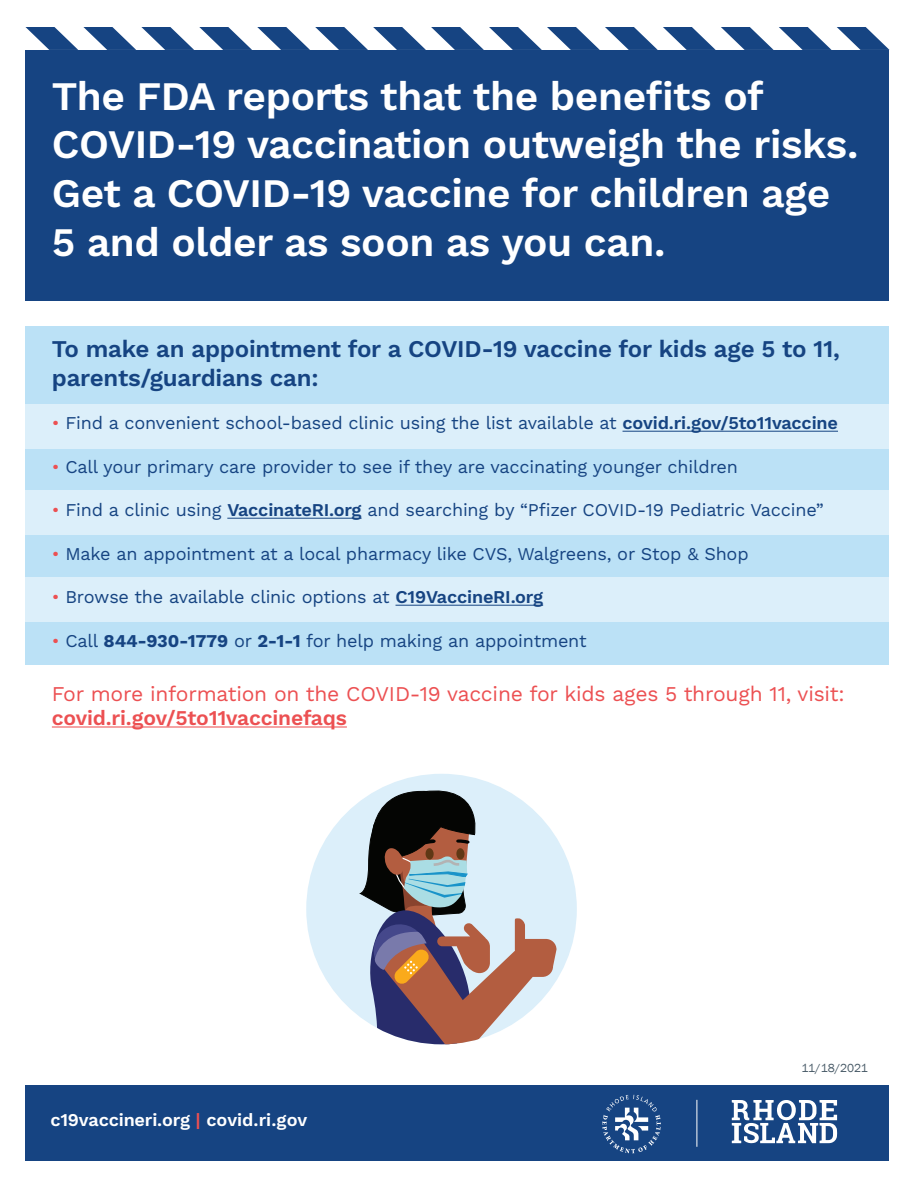
<style>
.page{position:relative;width:918px;height:1188px;background:#fff}
.page>*{position:absolute;margin:0;border:0;box-sizing:border-box;transform-origin:0 0}
.t1{font:600 40.5px/48.6px "Work Sans";letter-spacing:-.01em;color:#fff}
.t2{font:600 24px/28.8px "Work Sans";letter-spacing:-.01em;color:#164482}
.t3{font:21px "Work Sans";letter-spacing:-.01em;color:#ec5052}
.t4{font:600 21px "Work Sans";letter-spacing:-.01em;color:#ec5052}
.t5{font:18px "Work Sans";letter-spacing:-.01em;color:#164482}
.t6{font:600 18px "Work Sans";letter-spacing:-.01em;color:#fff}
.t7{font:12px "Franklin Gothic";letter-spacing:-.005em;color:#475966}
.s1{color:#ec5052}
.s2{font-weight:600}
.s3{font-weight:700}
</style>
<div class="page">
<svg style="left:25px;top:27px;width:865px;height:23px"></svg>
<div style="left:26px;top:50px;width:864px;height:251px;background:#164482"></div>
<div style="left:26px;top:326px;width:864px;height:78px;background:#bbe1f6"></div>
<div style="left:26px;top:448px;width:864px;height:43px;background:#bbe1f6"></div>
<div style="left:26px;top:404px;width:864px;height:44px;background:#dceffa"></div>
<div style="left:26px;top:535px;width:864px;height:43px;background:#bbe1f6"></div>
<div style="left:26px;top:491px;width:864px;height:44px;background:#dceffa"></div>
<div style="left:26px;top:622px;width:864px;height:42px;background:#bbe1f6"></div>
<div style="left:26px;top:578px;width:864px;height:44px;background:#dceffa"></div>
<hr style="left:623px;top:431px;width:215px;height:1px;background:#164482">
<hr style="left:227px;top:518px;width:135px;height:1px;background:#164482">
<hr style="left:396px;top:605px;width:147px;height:1px;background:#164482">
<hr style="left:52px;top:726px;width:295px;height:2px;background:#ec5052">
<div style="left:26px;top:1085px;width:864px;height:76px;background:#164482"></div>
<hr style="left:697px;top:1100px;width:1px;height:47px;background:#fff">
<svg style="left:602px;top:1095px;width:59px;height:58px"></svg>
<svg style="left:732px;top:1100px;width:105px;height:44px"></svg>
<div style="left:306px;top:774px;width:271px;height:270px;background:#dceffa;border-radius:50%"></div>
<svg style="left:360px;top:784px;width:197px;height:260px"></svg>
<h1 class="t1" style="left:52px;top:74px;width:808px">The FDA reports that the benefits of COVID-19 vaccination outweigh the risks.<br>Get a COVID-19 vaccine for children age 5 and older as soon as you can.</h1>
<h2 class="t2" style="left:52px;top:336px;width:790px">To make an appointment for a COVID-19 vaccine for kids age 5 to 11, parents/guardians can:</h2>
<p class="t5" style="left:52px;top:413px;width:788px"><span class="s1">•</span> Find a convenient school-based clinic using the list available at <span class="s2">covid.ri.gov/5to11vaccine</span></p>
<p class="t5" style="left:52px;top:456px;width:688px"><span class="s1">•</span> Call your primary care provider to see if they are vaccinating younger children</p>
<p class="t5" style="left:52px;top:500px;width:774px"><span class="s1">•</span> Find a clinic using <span class="s2">VaccinateRI.org</span> and searching by “Pfizer COVID-19 Pediatric Vaccine”</p>
<p class="t5" style="left:52px;top:543px;width:698px"><span class="s1">•</span> Make an appointment at a local pharmacy like CVS, Walgreens, or Stop &amp; Shop</p>
<p class="t5" style="left:52px;top:587px;width:493px"><span class="s1">•</span> Browse the available clinic options at <span class="s2">C19VaccineRI.org</span></p>
<p class="t5" style="left:52px;top:630px;width:536px"><span class="s1">•</span> Call <span class="s3">844-930-1779</span> or <span class="s3">2-1-1</span> for help making an appointment</p>
<p class="t3" style="left:52px;top:681px;width:794px">For more information on the COVID-19 vaccine for kids ages 5 through 11, visit:</p>
<p class="t4" style="left:52px;top:706px;width:297px">covid.ri.gov/5to11vaccinefaqs</p>
<p class="t6" style="left:50px;top:1109px;width:258px">c19vaccineri.org <span class="s1">|</span> covid.ri.gov</p>
<p class="t7" style="left:801px;top:1060px;width:68px">11/18/2021</p>
</div>
